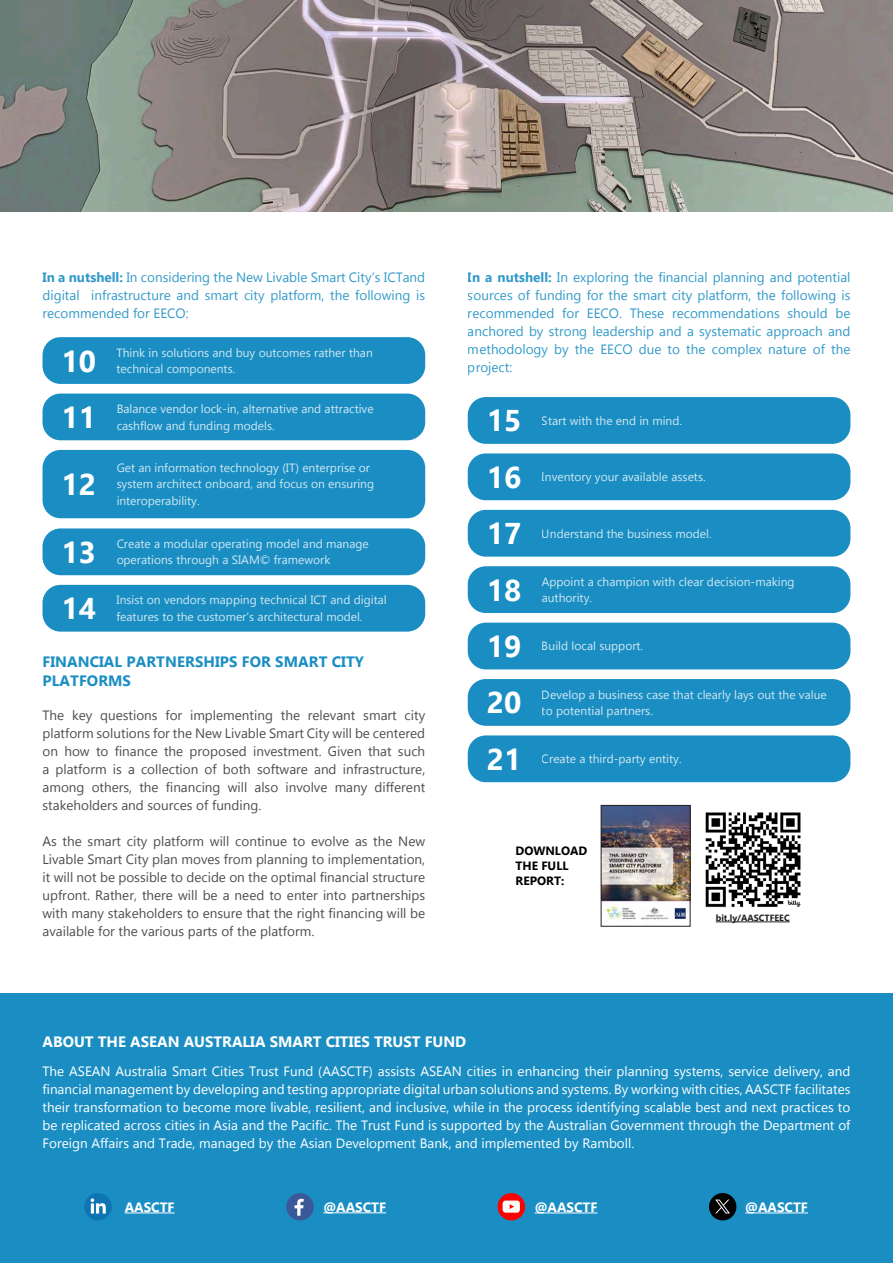
<style>
.page{position:relative;width:893px;height:1263px;background:#fff}
.page>*{position:absolute;margin:0;border:0;box-sizing:border-box;transform-origin:0 0}
.Bold_Size_19pt_Lea_22pt_Left{font:700 30px "Gadugi";color:#fff}
.t1{font:700 15px "Gadugi";color:#fff}
.Bold_Size_25pt_Lea_30pt_Tra_5_Left{font:700 15px/19.5px "Gadugi";letter-spacing:.005em;color:#1a8ec3}
.t2{font:13.5px/18px "Gadugi";color:#231f20;text-align:justify}
.Body{font:13.5px/18px "Gadugi";color:#fff;text-align:justify}
.t3{font:13.5px/18px "Gadugi";color:#1a8ec3;text-align:justify}
.t4{font:700 13.5px "Gadugi";color:#fff}
.t5{font:12px/16.5px "Gadugi";color:#fff}
.t6{font:700 12px/15px "Gadugi";color:#000001}
.t7{font:700 9px "Gadugi";color:#231f20}
.s1{font-weight:700}
</style>
<div class="page">
<img style="left:0;top:0;width:893px;height:212px">
<div style="left:0;top:994px;width:893px;height:269px;background:#1a8ec3"></div>
<hr style="left:323px;top:1212px;width:63px;height:1px;background:#fff">
<div style="left:286px;top:1193px;width:28px;height:27px;background:#3b5998;border-radius:14px"></div>
<svg style="left:295px;top:1199px;width:9px;height:17px"></svg>
<hr style="left:745px;top:1212px;width:63px;height:1px;background:#fff">
<div style="left:709px;top:1193px;width:27px;height:27px;background:#000;border-radius:50%"></div>
<svg style="left:715px;top:1199px;width:15px;height:14px"></svg>
<hr style="left:125px;top:1212px;width:50px;height:1px;background:#fff">
<div style="left:84px;top:1193px;width:28px;height:27px;background:#0d75b3;border-radius:14px"></div>
<svg style="left:91px;top:1198px;width:15px;height:15px"></svg>
<hr style="left:535px;top:1212px;width:62px;height:1px;background:#fff">
<div style="left:498px;top:1193px;width:27px;height:27px;background:#f00;border-radius:14px"></div>
<svg style="left:503px;top:1200px;width:17px;height:13px"></svg>
<div style="left:468px;top:397px;width:382px;height:47px;background:#1a8ec3;border-radius:18px"></div>
<div style="left:468px;top:453px;width:382px;height:47px;background:#1a8ec3;border-radius:18px"></div>
<div style="left:468px;top:510px;width:382px;height:47px;background:#1a8ec3;border-radius:18px"></div>
<div style="left:468px;top:566px;width:382px;height:47px;background:#1a8ec3;border-radius:18px"></div>
<div style="left:468px;top:623px;width:382px;height:46px;background:#1a8ec3;border-radius:18px"></div>
<div style="left:468px;top:679px;width:382px;height:47px;background:#1a8ec3;border-radius:18px"></div>
<div style="left:468px;top:735px;width:382px;height:47px;background:#1a8ec3;border-radius:18px"></div>
<div style="left:43px;top:337px;width:382px;height:47px;background:#1a8ec3;border-radius:18px"></div>
<div style="left:43px;top:393px;width:382px;height:47px;background:#1a8ec3;border-radius:18px"></div>
<div style="left:43px;top:450px;width:382px;height:68px;background:#1a8ec3;border-radius:18px"></div>
<div style="left:43px;top:528px;width:382px;height:47px;background:#1a8ec3;border-radius:18px"></div>
<div style="left:43px;top:585px;width:382px;height:47px;background:#1a8ec3;border-radius:18px"></div>
<img style="left:705px;top:812px;width:96px;height:95px">
<hr style="left:716px;top:921px;width:74px;height:1px;background:#231f20">
<img style="left:603px;top:807px;width:85px;height:114px">
<div style="left:601px;top:805px;width:89px;height:122px;border:1px solid #231f20"></div>
<p class="t3" style="left:43px;top:268px;width:384px"><span class="s1">In a nutshell:</span> In considering the New Livable Smart City’s ICTand digital infrastructure and smart city platform, the following is recommended for EECO:</p>
<p class="t5" style="left:117px;top:344px;width:258px">Think in solutions and buy outcomes rather than</p>
<p class="Bold_Size_19pt_Lea_22pt_Left" style="left:62px;top:343px;width:36px">10</p>
<p class="t5" style="left:117px;top:361px;width:120px">technical components.</p>
<p class="t5" style="left:117px;top:400px;width:259px">Balance vendor lock-in, alternative and attractive</p>
<p class="Bold_Size_19pt_Lea_22pt_Left" style="left:62px;top:399px;width:36px">11</p>
<p class="t5" style="left:117px;top:417px;width:160px">cashflow and funding models.</p>
<p class="t5" style="left:117px;top:459px;width:259px">Get an information technology (IT) enterprise or system architect onboard, and focus on ensuring interoperability.</p>
<p class="Bold_Size_19pt_Lea_22pt_Left" style="left:62px;top:466px;width:36px">12</p>
<p class="Bold_Size_19pt_Lea_22pt_Left" style="left:62px;top:534px;width:36px">13</p>
<p class="Bold_Size_19pt_Lea_22pt_Left" style="left:62px;top:590px;width:36px">14</p>
<p class="t5" style="left:117px;top:535px;width:254px">Create a modular operating model and manage</p>
<p class="t5" style="left:117px;top:552px;width:215px">operations through a SIAM© framework</p>
<p class="t5" style="left:117px;top:592px;width:272px">Insist on vendors mapping technical ICT and digital</p>
<p class="t5" style="left:117px;top:608px;width:248px">features to the customer’s architectural model.</p>
<p class="Bold_Size_25pt_Lea_30pt_Tra_5_Left" style="left:43px;top:652px;width:323px">FINANCIAL PARTNERSHIPS FOR SMART CITY<br>PLATFORMS</p>
<p class="t2" style="left:43px;top:706px;width:384px">The key questions for implementing the relevant smart city platform solutions for the New Livable Smart City will be centered on how to finance the proposed investment. Given that such a platform is a collection of both software and infrastructure, among others, the financing will also involve many different stakeholders and sources of funding.</p>
<p class="t2" style="left:43px;top:832px;width:384px">As the smart city platform will continue to evolve as the New Livable Smart City plan moves from planning to implementation, it will not be possible to decide on the optimal financial structure upfront. Rather, there will be a need to enter into partnerships with many stakeholders to ensure that the right financing will be available for the various parts of the platform.</p>
<p class="t3" style="left:468px;top:268px;width:384px"><span class="s1">In a nutshell:</span> In exploring the financial planning and potential sources of funding for the smart city platform, the following is recommended for EECO. These recommendations should be anchored by strong leadership and a systematic approach and methodology by the EECO due to the complex nature of the project:</p>
<p class="Bold_Size_19pt_Lea_22pt_Left" style="left:487px;top:403px;width:36px">15</p>
<p class="t5" style="left:542px;top:412px;width:142px">Start with the end in mind.</p>
<p class="Bold_Size_19pt_Lea_22pt_Left" style="left:487px;top:459px;width:36px">16</p>
<p class="t5" style="left:542px;top:469px;width:165px">Inventory your available assets.</p>
<p class="Bold_Size_19pt_Lea_22pt_Left" style="left:487px;top:515px;width:36px">17</p>
<p class="t5" style="left:542px;top:525px;width:171px">Understand the business model.</p>
<p class="t5" style="left:542px;top:573px;width:254px">Appoint a champion with clear decision-making</p>
<p class="Bold_Size_19pt_Lea_22pt_Left" style="left:487px;top:572px;width:36px">18</p>
<p class="t5" style="left:542px;top:590px;width:52px">authority.</p>
<p class="Bold_Size_19pt_Lea_22pt_Left" style="left:487px;top:628px;width:36px">19</p>
<p class="t5" style="left:542px;top:638px;width:103px">Build local support.</p>
<p class="t5" style="left:542px;top:686px;width:287px">Develop a business case that clearly lays out the value</p>
<p class="Bold_Size_19pt_Lea_22pt_Left" style="left:487px;top:685px;width:36px">20</p>
<p class="t5" style="left:542px;top:702px;width:113px">to potential partners.</p>
<p class="Bold_Size_19pt_Lea_22pt_Left" style="left:487px;top:741px;width:36px">21</p>
<p class="t5" style="left:542px;top:751px;width:141px">Create a third-party entity.</p>
<p class="t6" style="left:515px;top:843px;width:73px">DOWNLOAD</p>
<p class="t6" style="left:515px;top:858px;width:55px">THE FULL<br>REPORT:</p>
<p class="t7" style="left:716px;top:912px;width:75px">bit.ly/AASCTFEEC</p>
<p class="t1" style="left:43px;top:1033px;width:425px">ABOUT THE ASEAN AUSTRALIA SMART CITIES TRUST FUND</p>
<p class="Body" style="left:43px;top:1062px;width:809px">The ASEAN Australia Smart Cities Trust Fund (AASCTF) assists ASEAN cities in enhancing their planning systems, service delivery, and financial management by developing and testing appropriate digital urban solutions and systems. By working with cities, AASCTF facilitates their transformation to become more livable, resilient, and inclusive, while in the process identifying scalable best and next practices to be replicated across cities in Asia and the Pacific. The Trust Fund is supported by the Australian Government through the Department of Foreign Affairs and Trade, managed by the Asian Development Bank, and implemented by Ramboll.</p>
<p class="t4" style="left:125px;top:1199px;width:51px">AASCTF</p>
<p class="t4" style="left:323px;top:1199px;width:64px">@AASCTF</p>
<p class="t4" style="left:535px;top:1199px;width:64px">@AASCTF</p>
<p class="t4" style="left:745px;top:1199px;width:64px">@AASCTF</p>
</div>
